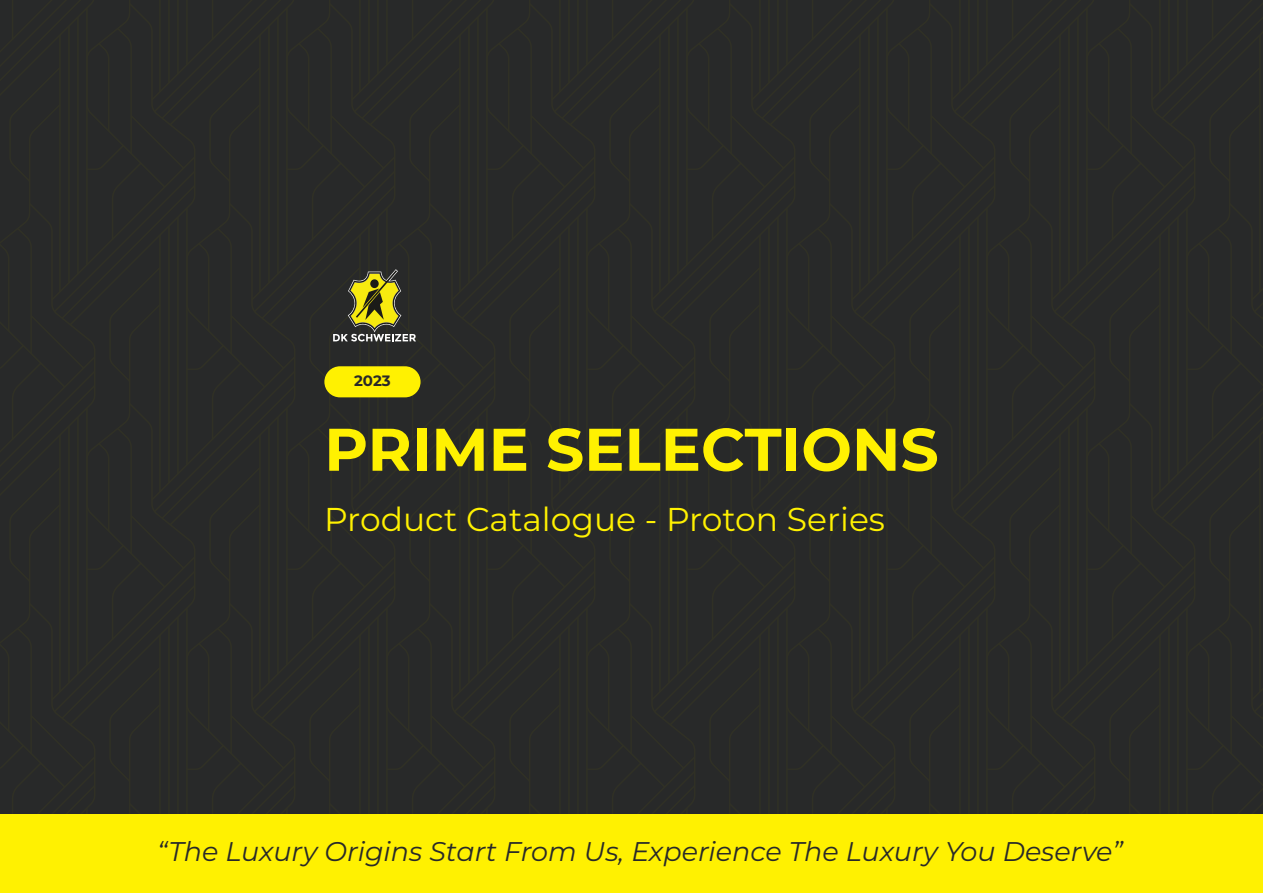
<style>
.page{position:relative;width:1263px;height:893px;background:#282929}
.page>*{position:absolute;margin:0;border:0;box-sizing:border-box;transform-origin:0 0}
.t1{font:700 60px "Montserrat";color:#fff101}
.t2{font:33px "Montserrat";color:#fff101}
.t3{font:italic 27px "Montserrat";color:#282929}
.t4{font:700 15px "Montserrat";color:#282929}
</style>
<div class="page">
<div style="left:324px;top:366px;width:97px;height:31px;background:#fff101;border-radius:16px"></div>
<svg style="left:333px;top:269px;width:83px;height:72px"></svg>
<div style="left:0;top:814px;width:1263px;height:79px;background:#fff101"></div>
<p class="t4" style="left:354px;top:374px;width:38px">2023</p>
<h1 class="t1" style="left:324px;top:423px;width:616px">PRIME SELECTIONS</h1>
<p class="t2" style="left:324px;top:507px;width:562px">Product Catalogue - Proton Series</p>
<p class="t3" style="left:157px;top:841px;width:967px">ìThe Luxury Origins Start From Us, Experience The Luxury You Deserveî</p>
</div>
